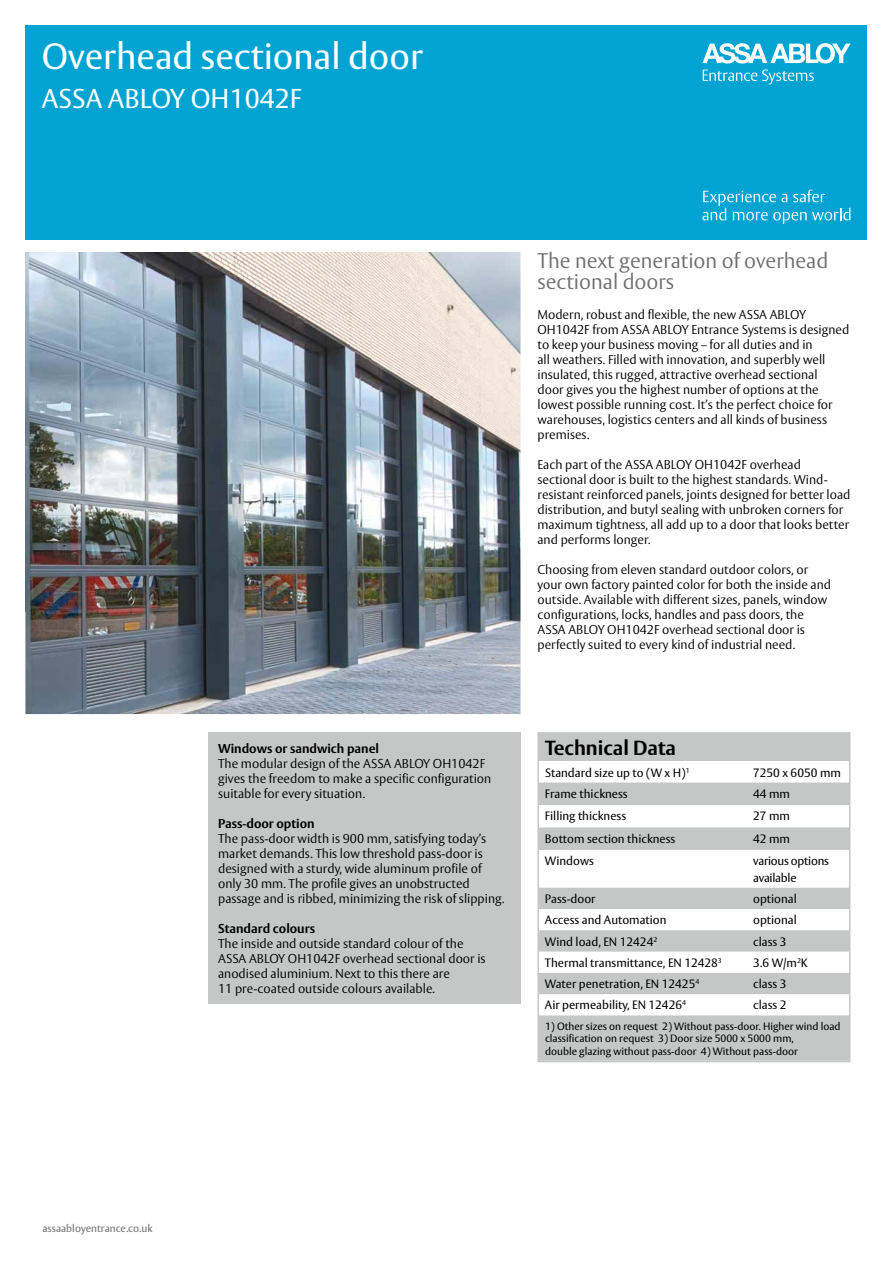
<style>
.page{position:relative;width:893px;height:1263px;background:#fff}
.page>*{position:absolute;margin:0;border:0;box-sizing:border-box;transform-origin:0 0}
.t1{font:36px "ASSA Vesta";color:#fff}
.t2{font:27px "ASSA Vesta";color:#fff}
.t3{font:300 21px/21px "ASSA Vesta";color:#6f6f6e}
.t4{font:700 20.25px "ASSA Vesta";color:#000}
.t5{font:300 12.75px/15px "ASSA Vesta";color:#000}
.t6{font:700 12.75px "ASSA Vesta";color:#000}
.t7{font:12px "ASSA Vesta";color:#000}
.t8{font:12px/16.5px "ASSA Vesta";letter-spacing:-.02em;color:#000}
.t9{font:10.5px/12.6px "ASSA Vesta";color:#000}
.t10{font:10.5px "ASSA Vesta";color:#6f6f6e}
</style>
<div class="page">
<div style="left:25px;top:25px;width:842px;height:215px;background:#00a3d2"></div>
<svg style="left:702px;top:43px;width:148px;height:41px"></svg>
<svg style="left:702px;top:190px;width:148px;height:34px"></svg>
<img style="left:25px;top:252px;width:495px;height:462px">
<div style="left:207px;top:732px;width:313px;height:271px;background:#c5c6c6"></div>
<svg style="left:537px;top:732px;width:313px;height:330px;fill:#c5c6c6"></svg>
<h1 class="t1" style="left:42px;top:35px;width:383px">Overhead sectional door</h1>
<h2 class="t2" style="left:42px;top:82px;width:262px">ASSA ABLOY OH1042F</h2>
<h3 class="t3" style="left:537px;top:251px;width:292px">The next generation of overhead sectional doors</h3>
<p class="t5" style="left:537px;top:308px;width:313px">Modern, robust and flexible, the new ASSA ABLOY OH1042F from ASSA ABLOY Entrance Systems is designed to keep your business moving – for all duties and in<br>all weathers. Filled with innovation, and superbly well insulated, this rugged, attractive overhead sectional<br>door gives you the highest number of options at the lowest possible running cost. It’s the perfect choice for warehouses, logistics centers and all kinds of business premises.</p>
<p class="t5" style="left:537px;top:458px;width:314px">Each part of the ASSA ABLOY OH1042F overhead sectional door is built to the highest standards. Wind&shy;resistant reinforced panels, joints designed for better load distribution, and butyl sealing with unbroken corners for maximum tightness, all add up to a door that looks better and performs longer.</p>
<p class="t5" style="left:537px;top:563px;width:295px">Choosing from eleven standard outdoor colors, or your own factory painted color for both the inside and outside. Available with different sizes, panels, window configurations, locks, handles and pass doors, the ASSA ABLOY OH1042F overhead sectional door is perfectly suited to every kind of industrial need.</p>
<p class="t6" style="left:218px;top:740px;width:162px">Windows or sandwich panel</p>
<p class="t5" style="left:218px;top:756px;width:275px">The modular design of the ASSA ABLOY OH1042F gives the freedom to make a specific configuration suitable for every situation.</p>
<p class="t6" style="left:218px;top:815px;width:98px">Pass-door option</p>
<p class="t5" style="left:218px;top:831px;width:288px">The pass-door width is 900 mm, satisfying today’s market demands. This low threshold pass-door is designed with a sturdy, wide aluminum profile of only 30 mm. The profile gives an unobstructed passage and is ribbed, minimizing the risk of slipping.</p>
<p class="t6" style="left:218px;top:920px;width:98px">Standard colours</p>
<p class="t5" style="left:218px;top:936px;width:269px">The inside and outside standard colour of the ASSA ABLOY OH1042F overhead sectional door is anodised aluminium. Next to this there are<br>11 pre-coated outside colours available.</p>
<h3 class="t4" style="left:545px;top:736px;width:133px">Technical Data</h3>
<p class="t7" style="left:545px;top:765px;width:146px">Standard size up to (W x H)<sup>1</sup></p>
<p class="t7" style="left:753px;top:765px;width:89px">7250 x 6050 mm</p>
<p class="t7" style="left:545px;top:786px;width:84px">Frame thickness</p>
<p class="t7" style="left:753px;top:786px;width:38px">44 mm</p>
<p class="t7" style="left:545px;top:809px;width:83px">Filling thickness</p>
<p class="t7" style="left:753px;top:809px;width:38px">27 mm</p>
<p class="t7" style="left:545px;top:831px;width:132px">Bottom section thickness</p>
<p class="t7" style="left:753px;top:831px;width:38px">42 mm</p>
<p class="t7" style="left:545px;top:854px;width:50px">Windows</p>
<p class="t8" style="left:753px;top:853px;width:77px">various options available</p>
<p class="t7" style="left:545px;top:891px;width:52px">Pass-door</p>
<p class="t7" style="left:753px;top:891px;width:45px">optional</p>
<p class="t7" style="left:545px;top:913px;width:123px">Access and Automation</p>
<p class="t7" style="left:753px;top:913px;width:45px">optional</p>
<p class="t7" style="left:545px;top:934px;width:114px">Wind load, EN 12424<sup>2</sup></p>
<p class="t7" style="left:753px;top:934px;width:35px">class 3</p>
<p class="t7" style="left:545px;top:955px;width:178px">Thermal transmittance, EN 12428<sup>3</sup></p>
<p class="t7" style="left:753px;top:955px;width:56px">3.6 W/m<sup>2</sup>K</p>
<p class="t7" style="left:545px;top:977px;width:156px">Water penetration, EN 12425<sup>4</sup></p>
<p class="t7" style="left:753px;top:977px;width:35px">class 3</p>
<p class="t7" style="left:545px;top:998px;width:143px">Air permeability, EN 12426<sup>4</sup></p>
<p class="t7" style="left:753px;top:998px;width:35px">class 2</p>
<p class="t9" style="left:545px;top:1020px;width:297px">1) Other sizes on request 2) Without pass-door. Higher wind load classification on request 3) Door size 5000 x 5000 mm,<br>double glazing without pass-door 4) Without pass-door</p>
<p class="t10" style="left:43px;top:1222px;width:112px">assaabloyentrance.co.uk</p>
<p class="t10" style="left:139px;top:1222px;width:11px">m</p>
</div>
